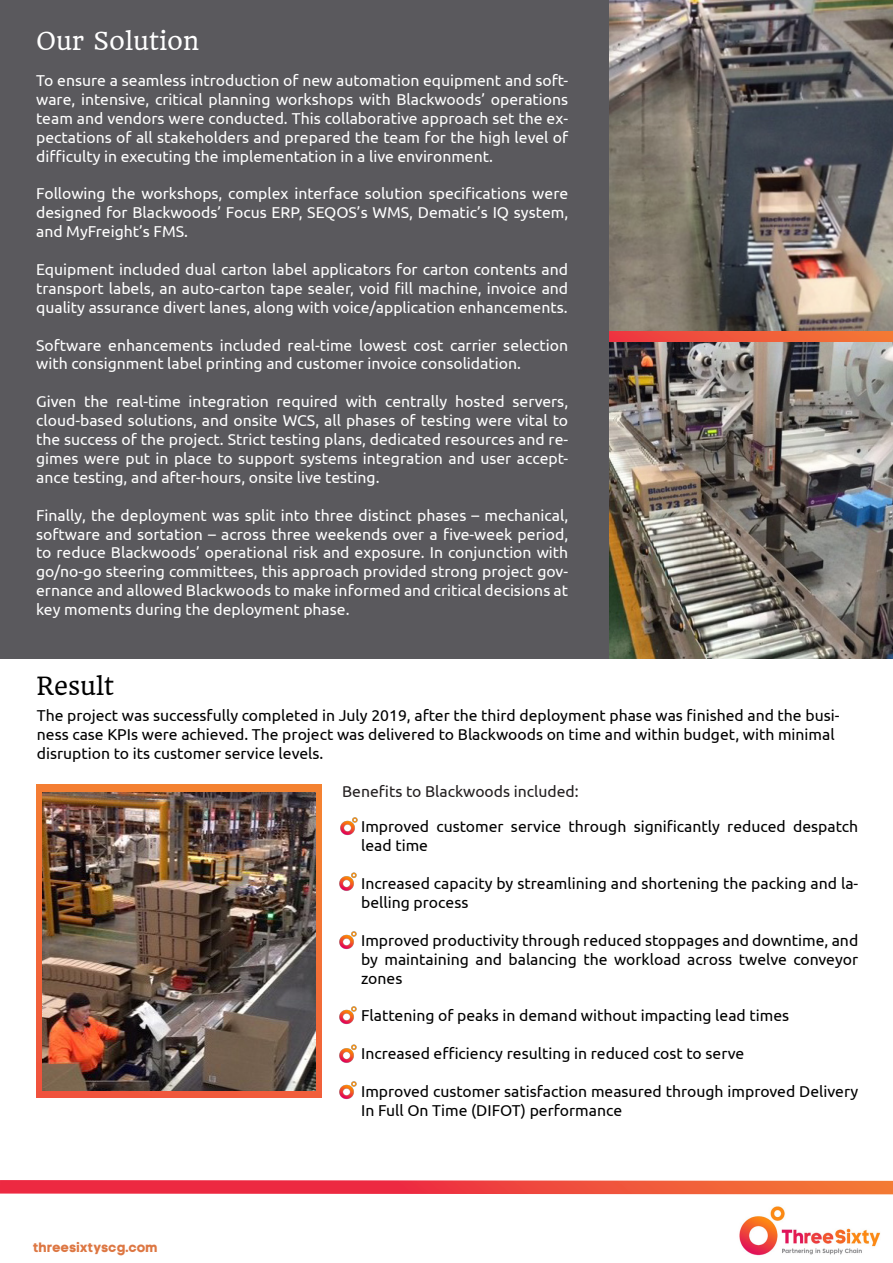
<style>
.page{position:relative;width:893px;height:1263px;background:#fff}
.page>*{position:absolute;margin:0;border:0;box-sizing:border-box;transform-origin:0 0}
.t1{font:24px "Headland One";color:#fff}
.t2{font:24px "Headland One";color:#000}
.t3{font:15.75px/18.9px "Ubuntu";color:#fff;text-align:justify}
.t4{font:15.75px/18.9px "Ubuntu";color:#000}
.t5{font:15.75px "Ubuntu";color:#231f20}
.t6{font:13.5px "Code Pro Bold LC";color:#dd7743}
</style>
<div class="page">
<div style="left:0;top:0;width:893px;height:658px;background:#5a595d"></div>
<svg style="left:36px;top:784px;width:286px;height:313px"></svg>
<svg style="left:610px;top:330px;width:283px;height:12px"></svg>
<img style="left:739px;top:1206px;width:141px;height:50px">
<svg style="left:0;top:1180px;width:893px;height:14px"></svg>
<img style="left:43px;top:792px;width:273px;height:298px">
<img style="left:340px;top:817px;width:18px;height:19px">
<img style="left:339px;top:872px;width:18px;height:19px">
<img style="left:339px;top:931px;width:18px;height:19px">
<img style="left:339px;top:1006px;width:18px;height:19px">
<img style="left:339px;top:1044px;width:18px;height:19px">
<img style="left:339px;top:1081px;width:18px;height:19px">
<img style="left:610px;top:0;width:283px;height:330px">
<img style="left:610px;top:342px;width:283px;height:316px">
<p class="t1" style="left:36px;top:26px;width:164px">Our Solution</p>
<p class="t3" style="left:36px;top:70px;width:534px">To ensure a seamless introduction of new automation equipment and soft&shy;ware, intensive, critical planning workshops with Blackwoods’ operations team and vendors were conducted. This collaborative approach set the ex&shy;pectations of all stakeholders and prepared the team for the high level of difficulty in executing the implementation in a live environment.</p>
<p class="t3" style="left:36px;top:184px;width:534px">Following the workshops, complex interface solution specifications were designed for Blackwoods’ Focus ERP, SEQOS’s WMS, Dematic’s IQ system, and MyFreight’s FMS.</p>
<p class="t3" style="left:36px;top:259px;width:534px">Equipment included dual carton label applicators for carton contents and transport labels, an auto-carton tape sealer, void fill machine, invoice and quality assurance divert lanes, along with voice/application enhancements.</p>
<p class="t3" style="left:36px;top:335px;width:534px">Software enhancements included real-time lowest cost carrier selection with consignment label printing and customer invoice consolidation.</p>
<p class="t3" style="left:36px;top:392px;width:534px">Given the real-time integration required with centrally hosted servers, cloud-based solutions, and onsite WCS, all phases of testing were vital to the success of the project. Strict testing plans, dedicated resources and re&shy;gimes were put in place to support systems integration and user accept&shy;ance testing, and after-hours, onsite live testing.</p>
<p class="t3" style="left:36px;top:505px;width:534px">Finally, the deployment was split into three distinct phases – mechanical, software and sortation – across three weekends over a five-week period, to reduce Blackwoods’ operational risk and exposure. In conjunction with go/no-go steering committees, this approach provided strong project gov&shy;ernance and allowed Blackwoods to make informed and critical decisions at key moments during the deployment phase.</p>
<p class="t2" style="left:36px;top:671px;width:80px">Result</p>
<p class="t4" style="left:37px;top:706px;width:804px">The project was successfully completed in July 2019, after the third deployment phase was finished and the busi&shy;ness case KPIs were achieved. The project was delivered to Blackwoods on time and within budget, with minimal disruption to its customer service levels.</p>
<p class="t5" style="left:342px;top:782px;width:238px">Benefits to Blackwoods included:</p>
<p class="t6" style="left:33px;top:1239px;width:126px">threesixtyscg.com</p>
<p class="t4" style="left:361px;top:817px;width:499px">Improved customer service through significantly reduced despatch lead time</p>
<p class="t4" style="left:361px;top:873px;width:499px">Increased capacity by streamlining and shortening the packing and la&shy;belling process</p>
<p class="t4" style="left:361px;top:930px;width:499px;text-align:justify">Improved productivity through reduced stoppages and downtime, and by maintaining and balancing the workload across twelve conveyor zones</p>
<p class="t4" style="left:361px;top:1006px;width:430px">Flattening of peaks in demand without impacting lead times</p>
<p class="t4" style="left:361px;top:1044px;width:385px">Increased efficiency resulting in reduced cost to serve</p>
<p class="t4" style="left:361px;top:1081px;width:499px">Improved customer satisfaction measured through improved Delivery<br>In Full On Time (DIFOT) performance</p>
</div>
